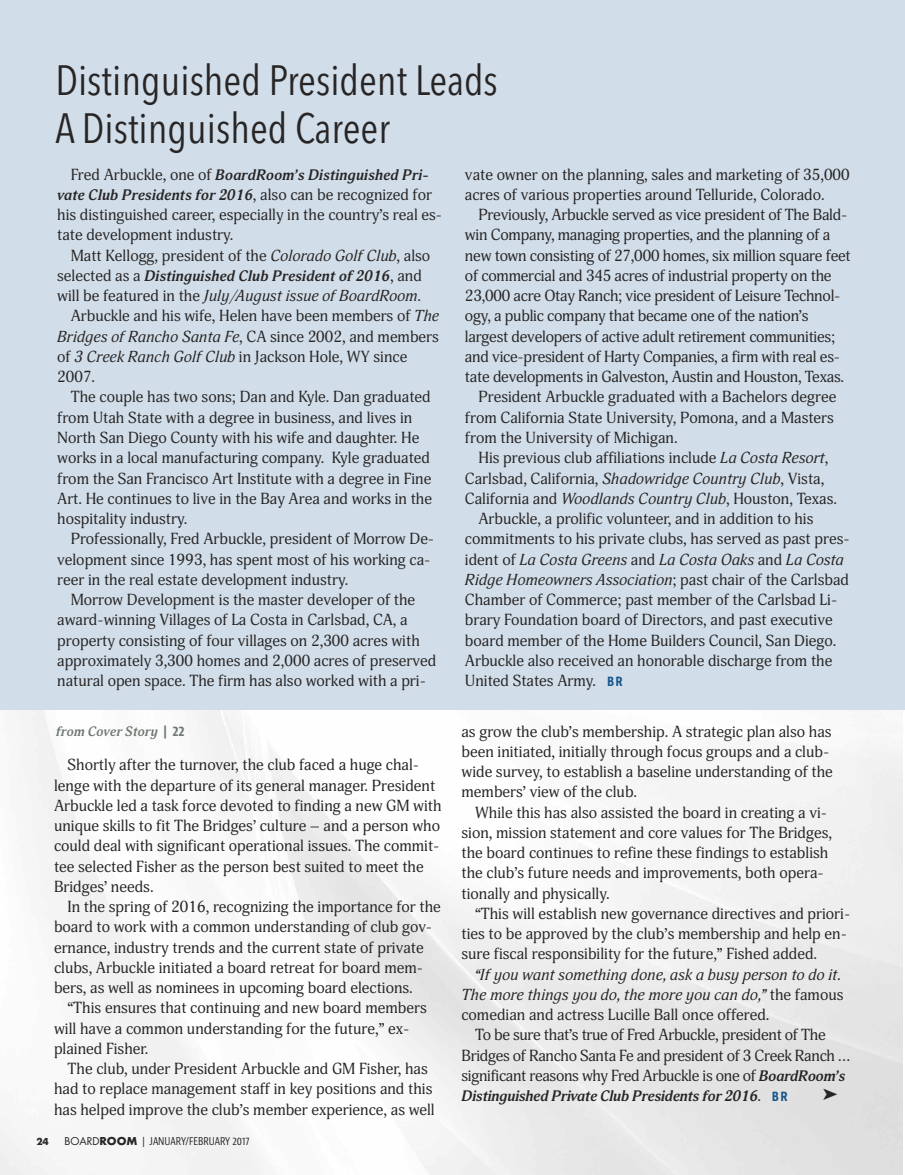
<style>
.page{position:relative;width:905px;height:1175px;background:#fff}
.page>*{position:absolute;margin:0;border:0;box-sizing:border-box;transform-origin:0 0}
.t1{font:42px/48px "Avenir Next Condensed";color:#272526}
.t2{font:15.75px/20.2px "Adonis";color:#272526}
.t3{font:italic 15.75px/20.2px "Adonis";color:#272526}
.t4{font:15.75px/20.2px "Adonis";letter-spacing:-.02em;color:#272526}
.t5{font:italic 700 15px/20.2px "Adonis";color:#272526;text-align:right}
.t6{font:italic 700 15px "Adonis";letter-spacing:-.02em;color:#272526}
.t7{font:italic 700 13.5px "Adonis";color:#6f7972}
.t8{font:condensed 10.5px "Bernino Sans";color:#272526}
.t9{font:700 10.5px "Futura T";color:#272526}
.s1{font-weight:400;font-style:normal;font-size:15.75px}
.s2{font-style:italic}
.s3{font-style:normal}
.s4{font-family:"Bernino Sans";font-style:normal;font-stretch:condensed}
.s5{font-family:"Futura";font-stretch:normal}
.s6{font-family:"Futura T";font-weight:700;font-stretch:normal;font-size:12px}
.s7{font-family:"Bernino Sans";font-weight:700;font-stretch:condensed;font-size:13.5px;color:#17558b}
.s8{font-weight:700;font-style:italic;font-size:15px}
.s9{font-family:"Bernino Sans";font-style:normal;font-stretch:condensed;font-size:13.5px;color:#17558b}
</style>
<div class="page">
<div style="left:0;top:0;width:904px;height:709px;background:#d1dde8"></div>
<svg style="left:823px;top:1088px;width:14px;height:11px"></svg>
<h1 class="t1" style="left:55px;top:54px;width:444px">Distinguished President Leads<br>A Distinguished Career</h1>
<p class="t5" style="left:57px;top:166px;width:376px"><span class="s1">Fred Arbuckle, one of</span> BoardRoom’s Distinguished Pri&shy;vate Club Presidents for 2016<span class="s1">, also can be recognized for</span></p>
<p class="t2" style="left:57px;top:206px;width:386px">his distinguished career, especially in the country’s real es&shy;tate development industry.</p>
<p class="t2" style="left:71px;top:247px;width:361px">Matt Kellogg, president of the <span class="s2">Colorado Golf Club</span>, also</p>
<p class="t5" style="left:57px;top:267px;width:366px"><span class="s1">selected as a</span> Distinguished Club President of 2016<span class="s1">, and</span></p>
<p class="t3" style="left:57px;top:287px;width:365px"><span class="s3">will be featured in the</span> July/August issue of BoardRoom<span class="s3">.</span></p>
<p class="t2" style="left:71px;top:308px;width:370px">Arbuckle and his wife, Helen have been members of <span class="s2">The</span></p>
<p class="t2" style="left:57px;top:328px;width:383px"><span class="s2">Bridges of Rancho Santa Fe</span>, CA since 2002, and members</p>
<p class="t2" style="left:57px;top:348px;width:351px">of <span class="s2">3 Creek Ranch Golf Club</span> in Jackson Hole, WY since</p>
<p class="t2" style="left:57px;top:368px;width:39px">2007.</p>
<p class="t2" style="left:71px;top:389px;width:361px">The couple has two sons; Dan and Kyle. Dan graduated</p>
<p class="t2" style="left:57px;top:409px;width:356px">from Utah State with a degree in business, and lives in</p>
<p class="t2" style="left:57px;top:429px;width:363px">North San Diego County with his wife and daughter. He</p>
<p class="t2" style="left:57px;top:449px;width:374px">works in a local manufacturing company. Kyle graduated</p>
<p class="t2" style="left:57px;top:470px;width:375px">from the San Francisco Art Institute with a degree in Fine</p>
<p class="t2" style="left:57px;top:490px;width:376px">Art. He continues to live in the Bay Area and works in the</p>
<p class="t2" style="left:57px;top:510px;width:132px">hospitality industry.</p>
<p class="t2" style="left:71px;top:530px;width:365px">Professionally, Fred Arbuckle, president of Morrow De-</p>
<p class="t2" style="left:57px;top:551px;width:375px">velopment since 1993, has spent most of his working ca-</p>
<p class="t2" style="left:57px;top:571px;width:293px">reer in the real estate development industry.</p>
<p class="t2" style="left:71px;top:591px;width:346px">Morrow Development is the master developer of the</p>
<p class="t2" style="left:57px;top:611px;width:352px">award-winning Villages of La Costa in Carlsbad, CA, a</p>
<p class="t2" style="left:57px;top:632px;width:364px">property consisting of four villages on 2,300 acres with</p>
<p class="t2" style="left:57px;top:652px;width:380px">approximately 3,300 homes and 2,000 acres of preserved</p>
<p class="t2" style="left:57px;top:672px;width:370px">natural open space. The firm has also worked with a pri-</p>
<p class="t7" style="left:56px;top:726px;width:130px">from Cover Story <span class="s4">| 22</span></p>
<p class="t2" style="left:54px;top:756px;width:389px;text-indent:14px">Shortly after the turnover, the club faced a huge chal&shy;lenge with the departure of its general manager. President Arbuckle led a task force devoted to finding a new GM with unique skills to fit The Bridges’ culture – and a person who could deal with significant operational issues. The commit&shy;tee selected Fisher as the person best suited to meet the Bridges’ needs.</p>
<p class="t2" style="left:54px;top:898px;width:388px;text-indent:13px">In the spring of 2016, recognizing the importance for the board to work with a common understanding of club gov&shy;ernance, industry trends and the current state of private clubs, Arbuckle initiated a board retreat for board mem&shy;bers, as well as nominees in upcoming board elections.</p>
<p class="t2" style="left:54px;top:999px;width:374px;text-indent:14px">“This ensures that continuing and new board members will have a common understanding for the future,” ex&shy;plained Fisher.</p>
<p class="t2" style="left:54px;top:1060px;width:382px;text-align:center">The club, under President Arbuckle and GM Fisher, has had to replace management staff in key positions and this has helped improve the club’s member experience, as well</p>
<p class="t9" style="left:37px;top:1134px;width:14px">24</p>
<p class="t8" style="left:64px;top:1136px;width:186px"><span class="s5">BOARD</span><span class="s6">ROOM</span> | JANUARY/FEBRUARY 2017</p>
<p class="t2" style="left:465px;top:166px;width:386px">vate owner on the planning, sales and marketing of 35,000 acres of various properties around Telluride, Colorado.</p>
<p class="t2" style="left:478px;top:206px;width:370px">Previously, Arbuckle served as vice president of The Bald-</p>
<p class="t2" style="left:465px;top:227px;width:367px">win Company, managing properties, and the planning of a</p>
<p class="t2" style="left:465px;top:247px;width:387px">new town consisting of 27,000 homes, six million square feet</p>
<p class="t2" style="left:465px;top:267px;width:368px">of commercial and 345 acres of industrial property on the</p>
<p class="t2" style="left:465px;top:287px;width:377px">23,000 acre Otay Ranch; vice president of Leisure Technol-</p>
<p class="t2" style="left:465px;top:308px;width:345px">ogy, a public company that became one of the nation’s</p>
<p class="t2" style="left:465px;top:328px;width:371px">largest developers of active adult retirement communities;</p>
<p class="t2" style="left:465px;top:348px;width:376px">and vice-president of Harty Companies, a firm with real es-</p>
<p class="t2" style="left:465px;top:368px;width:380px">tate developments in Galveston, Austin and Houston, Texas.</p>
<p class="t2" style="left:478px;top:389px;width:359px">President Arbuckle graduated with a Bachelors degree</p>
<p class="t2" style="left:465px;top:409px;width:370px">from California State University, Pomona, and a Masters</p>
<p class="t2" style="left:465px;top:429px;width:214px">from the University of Michigan.</p>
<p class="t2" style="left:478px;top:449px;width:351px">His previous club affiliations include <span class="s2">La Costa Resort</span>,</p>
<p class="t2" style="left:465px;top:470px;width:361px">Carlsbad, California, <span class="s2">Shadowridge Country Club</span>, Vista,</p>
<p class="t2" style="left:465px;top:490px;width:373px">California and <span class="s2">Woodlands Country Club</span>, Houston, Texas.</p>
<p class="t2" style="left:478px;top:510px;width:336px">Arbuckle, a prolific volunteer, and in addition to his</p>
<p class="t2" style="left:465px;top:530px;width:386px">commitments to his private clubs, has served as past pres-</p>
<p class="t3" style="left:465px;top:551px;width:380px"><span class="s3">ident of</span> La Costa Greens <span class="s3">and</span> La Costa Oaks <span class="s3">and</span> La Costa</p>
<p class="t3" style="left:465px;top:571px;width:385px">Ridge Homeowners Association<span class="s3">; past chair of the Carlsbad</span></p>
<p class="t2" style="left:465px;top:591px;width:374px">Chamber of Commerce; past member of the Carlsbad Li-</p>
<p class="t2" style="left:465px;top:611px;width:369px">brary Foundation board of Directors, and past executive</p>
<p class="t2" style="left:465px;top:632px;width:373px">board member of the Home Builders Council, San Diego.</p>
<p class="t2" style="left:465px;top:652px;width:369px">Arbuckle also received an honorable discharge from the</p>
<p class="t2" style="left:465px;top:672px;width:159px">United States Army. <span class="s7">BR</span></p>
<p class="t2" style="left:461px;top:723px;width:373px">as grow the club’s membership. A strategic plan also has been initiated, initially through focus groups and a club&shy;wide survey, to establish a baseline understanding of the members’ view of the club.</p>
<p class="t2" style="left:461px;top:804px;width:372px;text-indent:13px">While this has also assisted the board in creating a vi&shy;sion, mission statement and core values for The Bridges, the board continues to refine these findings to establish the club’s future needs and improvements, both opera&shy;tionally and physically.</p>
<p class="t2" style="left:461px;top:905px;width:390px;text-indent:13px">“This will establish new governance directives and priori&shy;ties to be approved by the club’s membership and help en&shy;sure fiscal responsibility for the future,” Fished added.</p>
<p class="t3" style="left:461px;top:966px;width:383px;text-indent:13px">“If you want something done, ask a busy person to do it.<br>The more things you do, the more you can do,” <span class="s3">the famous comedian and actress Lucille Ball once offered.</span></p>
<p class="t4" style="left:461px;top:1026px;width:390px;text-indent:14px">To be sure that’s true of Fred Arbuckle, president of The<br>Bridges of Rancho Santa Fe and president of 3 Creek Ranch … significant reasons why Fred Arbuckle is one of <span class="s8">BoardRoom’s</span></p>
<p class="t6" style="left:461px;top:1090px;width:328px">Distinguished Private Club Presidents for 2016<span class="s1">.</span> <span class="s9">BR</span></p>
</div>
